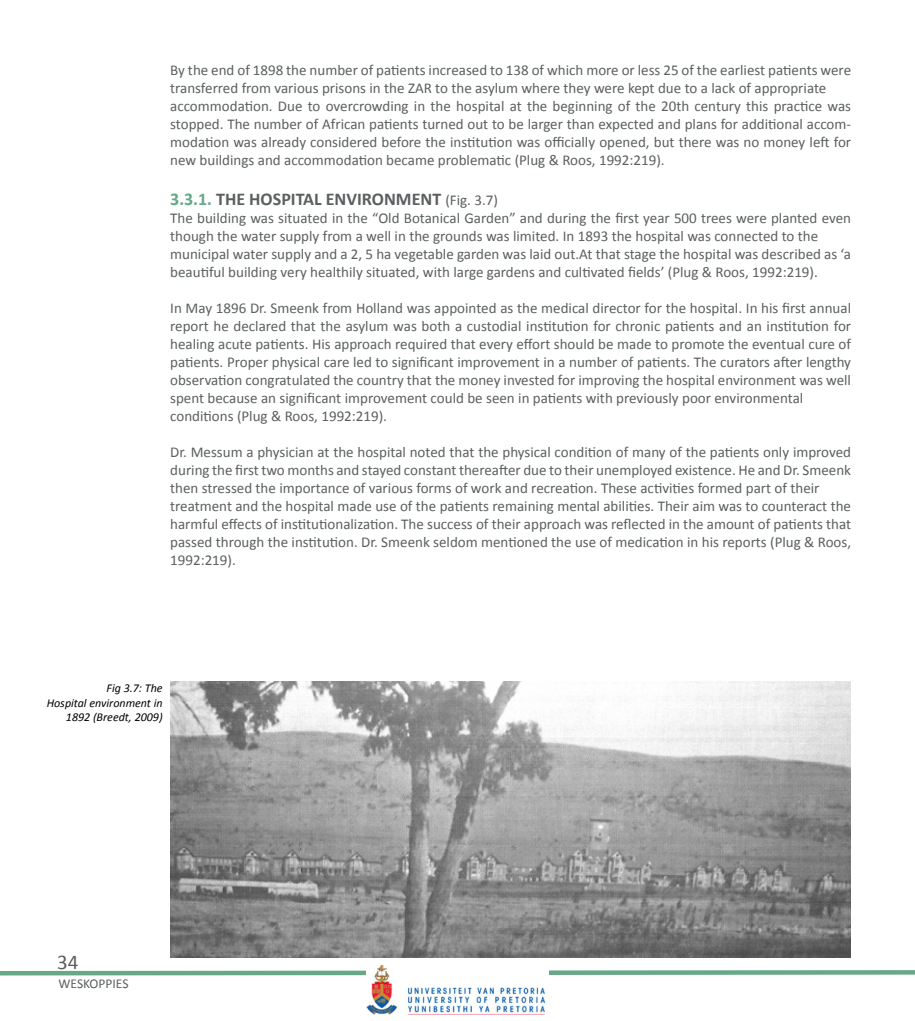
<style>
.page{position:relative;width:915px;height:1021px;background:#fff}
.page>*{position:absolute;margin:0;border:0;box-sizing:border-box;transform-origin:0 0}
.t1{font:21px "Calibri";color:#5b5f60}
.t2{font:700 18px "Calibri";color:#5b5f60}
.t3{font:15px/18px "Calibri";color:#5b5f60}
.t4{font:13.5px "Calibri";color:#5b5f60}
.t5{font:italic 12px/14.4px "Calibri";color:#000;text-align:right}
.s1{color:#67a886}
.s2{font-weight:400;font-size:15px}
</style>
<div class="page">
<svg style="left:0;top:970px;width:914px;height:6px;background:#8dbda4"></svg>
<img style="left:170px;top:681px;width:680px;height:276px">
<img style="left:367px;top:965px;width:181px;height:49px">
<p class="t3" style="left:170px;top:60px;width:682px">By the end of 1898 the number of patients increased to 138 of which more or less 25 of the earliest patients were transferred from various prisons in the ZAR to the asylum where they were kept due to a lack of appropriate accommodation. Due to overcrowding in the hospital at the beginning of the 20th century this practice was stopped. The number of African patients turned out to be larger than expected and plans for additional accom&shy;modation was already considered before the institution was officially opened, but there was no money left for new buildings and accommodation became problematic (Plug &amp; Roos, 1992:219).</p>
<p class="t2" style="left:170px;top:187px;width:329px"><span class="s1">3.3.1.</span> THE HOSPITAL ENVIRONMENT <span class="s2">(Fig. 3.7)</span></p>
<p class="t3" style="left:170px;top:208px;width:682px">The building was situated in the “Old Botanical Garden” and during the first year 500 trees were planted even though the water supply from a well in the grounds was limited. In 1893 the hospital was connected to the municipal water supply and a 2, 5 ha vegetable garden was laid out.At that stage the hospital was described as ‘a beautiful building very healthily situated, with large gardens and cultivated fields’ (Plug &amp; Roos, 1992:219).</p>
<p class="t3" style="left:170px;top:298px;width:682px">In May 1896 Dr. Smeenk from Holland was appointed as the medical director for the hospital. In his first annual report he declared that the asylum was both a custodial institution for chronic patients and an institution for healing acute patients. His approach required that every effort should be made to promote the eventual cure of patients. Proper physical care led to significant improvement in a number of patients. The curators after lengthy observation congratulated the country that the money invested for improving the hospital environment was well spent because an significant improvement could be seen in patients with previously poor environmental conditions (Plug &amp; Roos, 1992:219).</p>
<p class="t3" style="left:170px;top:442px;width:682px">Dr. Messum a physician at the hospital noted that the physical condition of many of the patients only improved during the first two months and stayed constant thereafter due to their unemployed existence. He and Dr. Smeenk then stressed the importance of various forms of work and recreation. These activities formed part of their treatment and the hospital made use of the patients remaining mental abilities. Their aim was to counteract the harmful effects of institutionalization. The success of their approach was reflected in the amount of patients that passed through the institution. Dr. Smeenk seldom mentioned the use of medication in his reports (Plug &amp; Roos, 1992:219).</p>
<p class="t5" style="left:47px;top:680px;width:117px">Fig 3.7: The<br>Hospital environment in<br>1892 (Breedt, 2009)</p>
<h1 class="t1" style="left:57px;top:948px;width:23px">34</h1>
<p class="t4" style="left:58px;top:974px;width:71px">WESKOPPIES</p>
</div>
